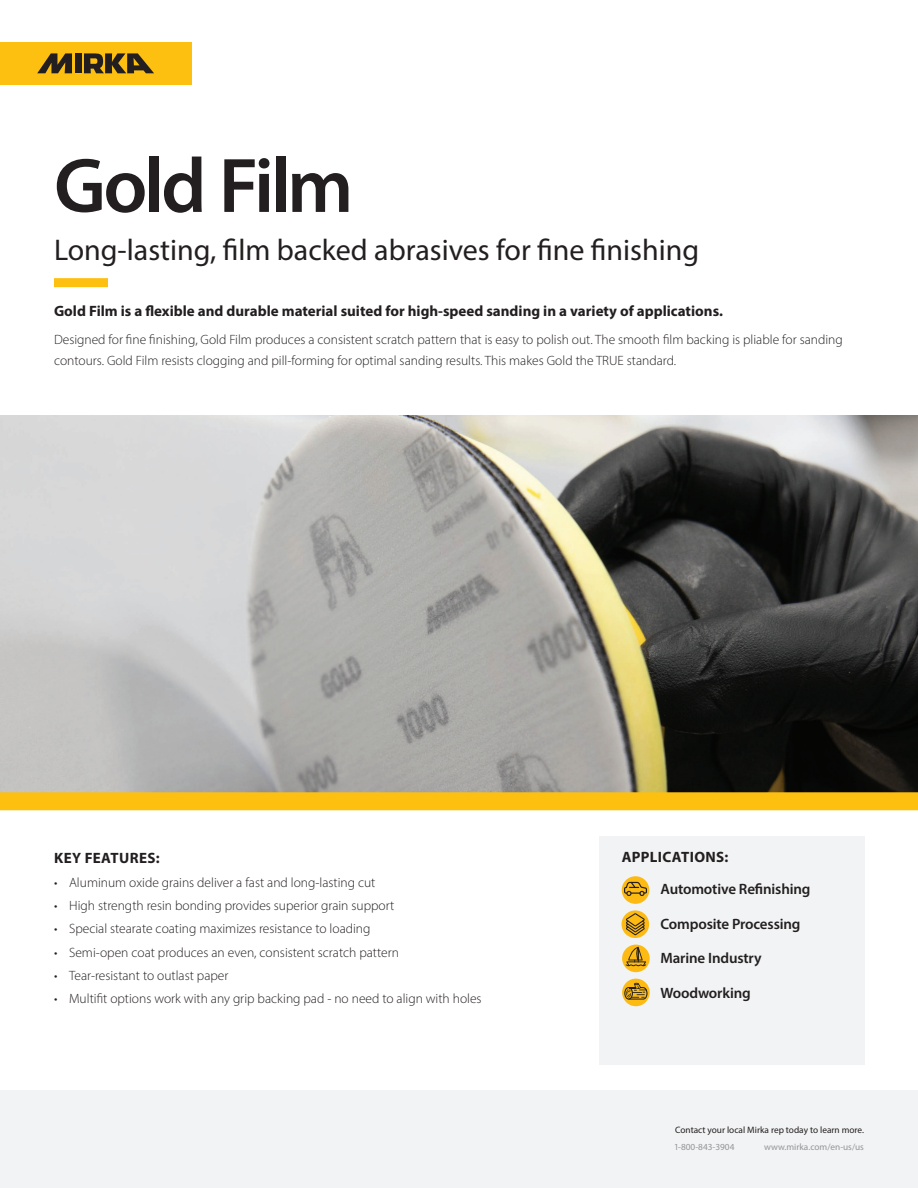
<style>
.page{position:relative;width:918px;height:1188px;background:#fff}
.page>*{position:absolute;margin:0;border:0;box-sizing:border-box;transform-origin:0 0}
.Product_Name-Header{font:600 78px "Myriad Pro";letter-spacing:-.04em;color:#231f20}
.Subhead-Header{font:30px "Myriad Pro";color:#231f20}
.Subhead-Intro_Paragr{font:700 15px "Myriad Pro";color:#231f20}
.Applications_List{font:600 15px "Myriad Pro";letter-spacing:-.01em;color:#231f20}
.Key_Feature___Applic{font:700 15px "Myriad Pro";letter-spacing:.025em;color:#231f20}
.Intro_Paragraph{font:300 13.5px/21px "Myriad Pro";color:#231f20}
.t1{font:9.3px "Myriad Pro";color:#231f20}
.t2{font:9.3px "Myriad Pro";color:#939598}
</style>
<div class="page">
<div style="left:0;top:1090px;width:918px;height:98px;background:#f2f3f4"></div>
<div style="left:0;top:42px;width:191px;height:43px;background:#fdc011"></div>
<svg style="left:37px;top:53px;width:35px;height:20px"></svg>
<svg style="left:84px;top:53px;width:70px;height:20px"></svg>
<div style="left:75px;top:53px;width:6px;height:20px;background:#231f20"></div>
<img style="left:0;top:416px;width:918px;height:376px">
<div style="left:0;top:792px;width:918px;height:18px;background:#fdc011"></div>
<div style="left:54px;top:278px;width:54px;height:9px;background:#fdc011"></div>
<div style="left:599px;top:836px;width:266px;height:228px;background:#f2f3f4"></div>
<div style="left:622px;top:876px;width:27px;height:28px;background:#fcba13;border-radius:50%"></div>
<svg style="left:624px;top:882px;width:23px;height:14px"></svg>
<div style="left:622px;top:979px;width:28px;height:27px;background:#fcba13;border-radius:50%"></div>
<svg style="left:624px;top:983px;width:24px;height:17px"></svg>
<div style="left:622px;top:945px;width:28px;height:27px;background:#fcba13;border-radius:50%"></div>
<svg style="left:626px;top:947px;width:20px;height:19px"></svg>
<div style="left:622px;top:910px;width:27px;height:28px;background:#fcba13;border-radius:50%"></div>
<svg style="left:626px;top:913px;width:19px;height:22px"></svg>
<p class="Product_Name-Header" style="left:54px;top:136px;width:301px">Gold Film</p>
<p class="Subhead-Header" style="left:54px;top:231px;width:647px">Long-lasting, film backed abrasives for fine finishing</p>
<p class="Subhead-Intro_Paragr" style="left:54px;top:301px;width:670px">Gold Film is a flexible and durable material suited for high-speed sanding in a variety of applications.</p>
<p class="Intro_Paragraph" style="left:54px;top:329px;width:790px">Designed for fine finishing, Gold Film produces a consistent scratch pattern that is easy to polish out. The smooth film backing is pliable for sanding contours. Gold Film resists clogging and pill-forming for optimal sanding results. This makes Gold the TRUE standard.</p>
<p class="Key_Feature___Applic" style="left:54px;top:848px;width:107px">KEY FEATURES:</p>
<p class="Intro_Paragraph" style="left:54px;top:872px;width:323px">• Aluminum oxide grains deliver a fast and long-lasting cut</p>
<p class="Intro_Paragraph" style="left:54px;top:895px;width:342px">• High strength resin bonding provides superior grain support</p>
<p class="Intro_Paragraph" style="left:54px;top:918px;width:318px">• Special stearate coating maximizes resistance to loading</p>
<p class="Intro_Paragraph" style="left:54px;top:942px;width:346px">• Semi-open coat produces an even, consistent scratch pattern</p>
<p class="Intro_Paragraph" style="left:54px;top:965px;width:176px">• Tear-resistant to outlast paper</p>
<p class="Intro_Paragraph" style="left:54px;top:988px;width:429px">• Multifit options work with any grip backing pad - no need to align with holes</p>
<p class="Key_Feature___Applic" style="left:622px;top:847px;width:108px">APPLICATIONS:</p>
<p class="Applications_List" style="left:661px;top:880px;width:152px">Automotive Refinishing</p>
<p class="Applications_List" style="left:661px;top:914px;width:141px">Composite Processing</p>
<p class="Applications_List" style="left:661px;top:949px;width:103px">Marine Industry</p>
<p class="Applications_List" style="left:661px;top:983px;width:92px">Woodworking</p>
<p class="t1" style="left:675px;top:1124px;width:190px">Contact your local Mirka rep today to learn more.</p>
<p class="t2" style="left:674px;top:1141px;width:62px">1-800-843-3904</p>
<p class="t2" style="left:764px;top:1141px;width:101px">www.mirka.com/en-us/us</p>
</div>
